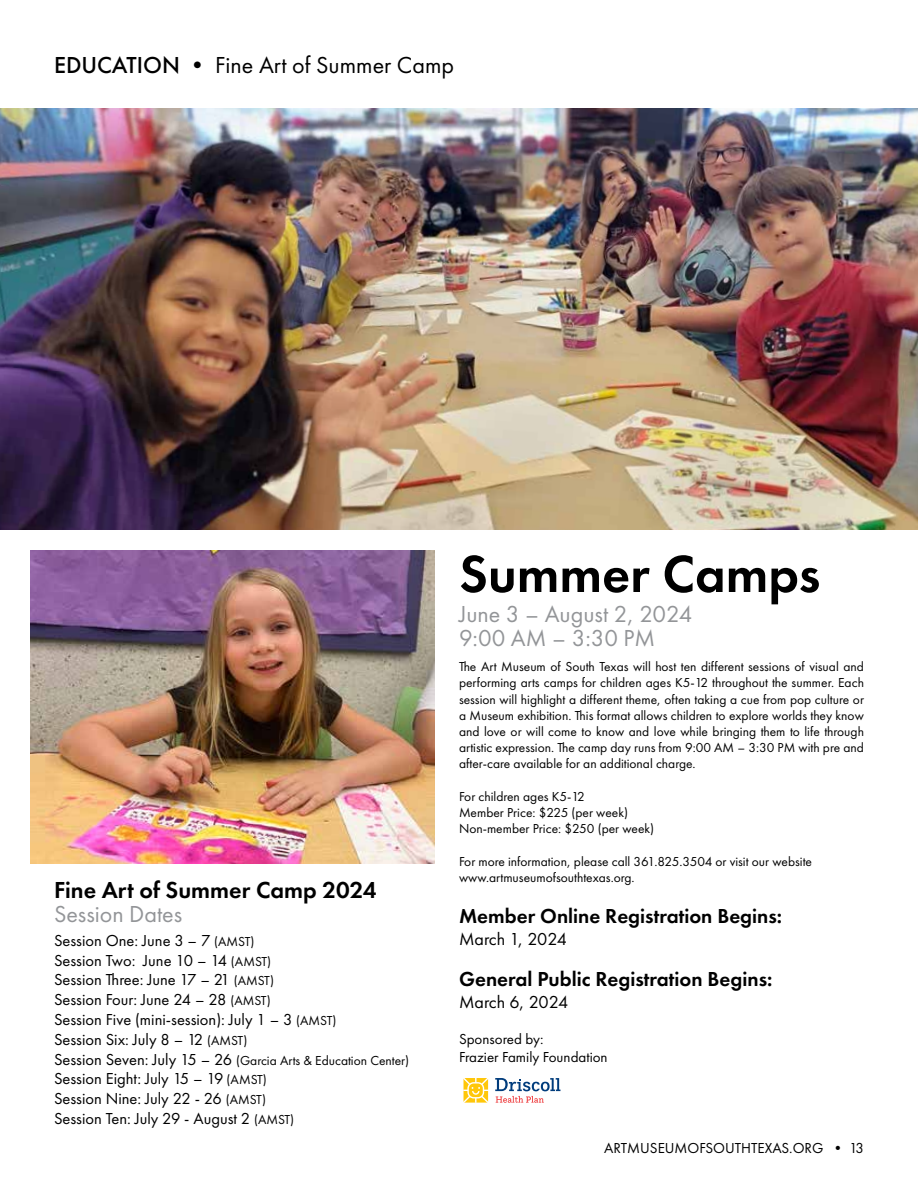
<style>
.page{position:relative;width:918px;height:1188px;background:#fff}
.page>*{position:absolute;margin:0;border:0;box-sizing:border-box;transform-origin:0 0}
.t1{font:600 54px "Futura PT";color:#000}
.t2{font:24px/24px "Futura PT";color:#939598}
.t3{font:24px "Futura PT";color:#000}
.t4{font:600 24px "Futura PT";color:#000}
.t5{font:600 21px "Futura PT";color:#000}
.t6{font:18px "Futura PT";color:#000}
.t7{font:16.5px/19.8px "Futura PT";color:#000}
.t8{font:15px/18px "Futura PT";color:#000}
.t9{font:13.5px/16.2px "Futura PT";color:#000}
.s1{font-weight:500}
.s2{font-size:13.5px}
.s3{font-size:16.5px}
</style>
<div class="page">
<img style="left:1px;top:108px;width:917px;height:421px">
<img style="left:0;top:108px;width:1px;height:421px">
<img style="left:30px;top:551px;width:405px;height:312px">
<svg style="left:464px;top:1078px;width:24px;height:25px"></svg>
<svg style="left:495px;top:1078px;width:65px;height:25px"></svg>
<h2 class="t3" style="left:54px;top:51px;width:402px"><span class="s1">EDUCATION •</span> Fine Art of Summer Camp</h2>
<h2 class="t4" style="left:54px;top:875px;width:324px">Fine Art of Summer Camp 2024</h2>
<h2 class="t2" style="left:54px;top:902px;width:130px">Session Dates</h2>
<p class="t7" style="left:54px;top:930px;width:284px">Session One: June 3 – 7 <span class="s2">(AMST)<br></span>Session Two: June 10 – 14 <span class="s2">(AMST)<br></span>Session Three: June 17 – 21 <span class="s2">(AMST)<br></span>Session Four: June 24 – 28 <span class="s2">(AMST)<br></span>Session Five (mini-session): July 1 – 3 <span class="s2">(AMST)<br></span>Session Six: July 8 – 12 <span class="s2">(AMST)</span></p>
<p class="t9" style="left:54px;top:1052px;width:357px"><span class="s3">Session Seven: July 15 – 26</span> (Garcia Arts &amp; Education Center)</p>
<p class="t7" style="left:54px;top:1069px;width:242px">Session Eight: July 15 – 19 <span class="s2">(AMST)<br></span>Session Nine: July 22 - 26 <span class="s2">(AMST)<br></span>Session Ten: July 29 - August 2 <span class="s2">(AMST)</span></p>
<h1 class="t1" style="left:459px;top:540px;width:363px">Summer Camps</h1>
<h2 class="t2" style="left:459px;top:602px;width:235px">June 3 – August 2, 2024<br>9:00 AM – 3:30 PM</h2>
<p class="t9" style="left:459px;top:659px;width:407px;text-align:justify">The Art Museum of South Texas will host ten different sessions of visual and performing arts camps for children ages K5-12 throughout the summer. Each session will highlight a different theme, often taking a cue from pop culture or a Museum exhibition. This format allows children to explore worlds they know and love or will come to know and love while bringing them to life through artistic expression. The camp day runs from 9:00 AM – 3:30 PM with pre and after-care available for an additional charge.</p>
<p class="t9" style="left:459px;top:788px;width:197px">For children ages K5-12<br>Member Price: $225 (per week)<br>Non-member Price: $250 (per week)</p>
<p class="t9" style="left:459px;top:853px;width:355px">For more information, please call 361.825.3504 or visit our website www.artmuseumofsouthtexas.org.</p>
<h3 class="t5" style="left:459px;top:903px;width:325px">Member Online Registration Begins:</h3>
<h3 class="t6" style="left:459px;top:928px;width:109px">March 1, 2024</h3>
<h3 class="t5" style="left:459px;top:966px;width:315px">General Public Registration Begins:</h3>
<h3 class="t6" style="left:459px;top:991px;width:111px">March 6, 2024</h3>
<p class="t8" style="left:459px;top:1030px;width:150px">Sponsored by:<br>Frazier Family Foundation</p>
<p class="t8" style="left:604px;top:1139px;width:261px">ARTMUSEUMOFSOUTHTEXAS.ORG • 13</p>
</div>
